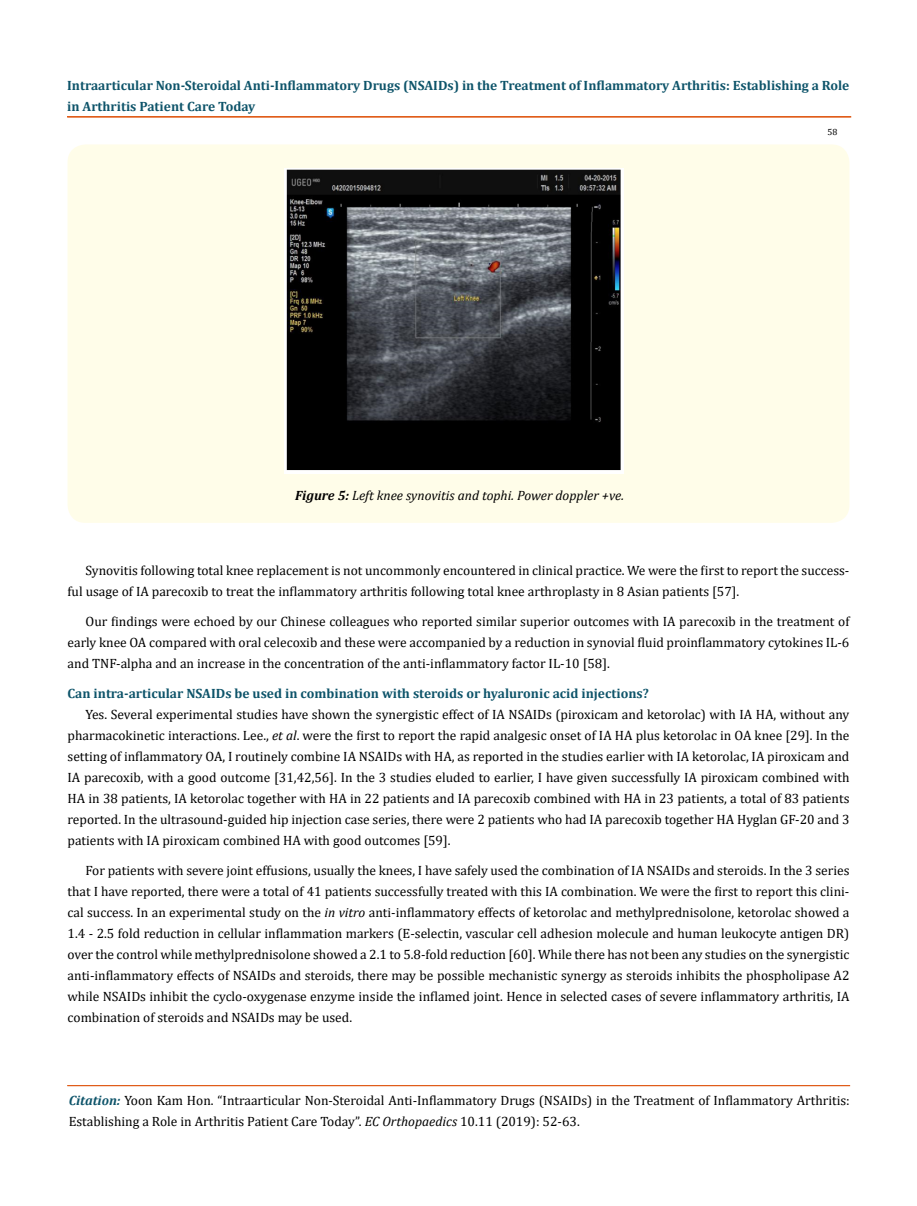
<style>
.page{position:relative;width:917px;height:1206px;background:#fff}
.page>*{position:absolute;margin:0;border:0;box-sizing:border-box;transform-origin:0 0}
.t1{font:13.5px/21px "Cambria";color:#000;text-align:justify}
.t2{font:700 13.5px/21px "Cambria";color:#0e546a}
.t3{font:italic 13.5px "Cambria";color:#000}
.t4{font:9px "Cambria";color:#000}
.s1{font-weight:700}
.s2{font-style:italic}
.s3{font-weight:700;font-style:italic;color:#0e546a}
</style>
<div class="page">
<hr style="left:68px;top:117px;width:782px;height:1px;background:#e05d1a">
<div style="left:67px;top:116px;width:783px;height:1px;border:1px solid #e05d1a"></div>
<hr style="left:68px;top:1086px;width:781px;height:1px;background:#e05d1a">
<div style="left:68px;top:1085px;width:781px;height:1px;border:1px solid #e05d1a"></div>
<div style="left:68px;top:144px;width:781px;height:379px;background:#fffde9;border-radius:18px"></div>
<img style="left:284px;top:169px;width:339px;height:304px">
<p class="t2" style="left:67px;top:75px;width:783px">Intraarticular Non-Steroidal Anti-Inflammatory Drugs (NSAIDs) in the Treatment of Inflammatory Arthritis: Establishing a Role in Arthritis Patient Care Today</p>
<p class="t3" style="left:295px;top:486px;width:330px"><span class="s1">Figure 5:</span> Left knee synovitis and tophi. Power doppler +ve.</p>
<p class="t4" style="left:827px;top:127px;width:11px">58</p>
<p class="t1" style="left:68px;top:560px;width:783px;text-indent:18px">Synovitis following total knee replacement is not uncommonly encountered in clinical practice. We were the first to report the success&shy;ful usage of IA parecoxib to treat the inflammatory arthritis following total knee arthroplasty in 8 Asian patients [57].</p>
<p class="t1" style="left:68px;top:611px;width:783px;text-indent:18px">Our findings were echoed by our Chinese colleagues who reported similar superior outcomes with IA parecoxib in the treatment of early knee OA compared with oral celecoxib and these were accompanied by a reduction in synovial fluid proinflammatory cytokines IL-6 and TNF-alpha and an increase in the concentration of the anti-inflammatory factor IL-10 [58].</p>
<p class="t2" style="left:68px;top:683px;width:582px">Can intra-articular NSAIDs be used in combination with steroids or hyaluronic acid injections?</p>
<p class="t1" style="left:68px;top:704px;width:783px;text-indent:18px">Yes. Several experimental studies have shown the synergistic effect of IA NSAIDs (piroxicam and ketorolac) with IA HA, without any pharmacokinetic interactions. Lee., <span class="s2">et al</span>. were the first to report the rapid analgesic onset of IA HA plus ketorolac in OA knee [29]. In the setting of inflammatory OA, I routinely combine IA NSAIDs with HA, as reported in the studies earlier with IA ketorolac, IA piroxicam and IA parecoxib, with a good outcome [31,42,56]. In the 3 studies eluded to earlier, I have given successfully IA piroxicam combined with HA in 38 patients, IA ketorolac together with HA in 22 patients and IA parecoxib combined with HA in 23 patients, a total of 83 patients reported. In the ultrasound-guided hip injection case series, there were 2 patients who had IA parecoxib together HA Hyglan GF-20 and 3 patients with IA piroxicam combined HA with good outcomes [59].</p>
<p class="t1" style="left:68px;top:860px;width:783px;text-indent:18px">For patients with severe joint effusions, usually the knees, I have safely used the combination of IA NSAIDs and steroids. In the 3 series that I have reported, there were a total of 41 patients successfully treated with this IA combination. We were the first to report this clini&shy;cal success. In an experimental study on the <span class="s2">in vitro</span> anti-inflammatory effects of ketorolac and methylprednisolone, ketorolac showed a 1.4 - 2.5 fold reduction in cellular inflammation markers (E-selectin, vascular cell adhesion molecule and human leukocyte antigen DR) over the control while methylprednisolone showed a 2.1 to 5.8-fold reduction [60]. While there has not been any studies on the synergistic anti-inflammatory effects of NSAIDs and steroids, there may be possible mechanistic synergy as steroids inhibits the phospholipase A2 while NSAIDs inhibit the cyclo-oxygenase enzyme inside the inflamed joint. Hence in selected cases of severe inflammatory arthritis, IA combination of steroids and NSAIDs may be used.</p>
<p class="t1" style="left:69px;top:1090px;width:782px"><span class="s3">Citation:</span> Yoon Kam Hon. “Intraarticular Non-Steroidal Anti-Inflammatory Drugs (NSAIDs) in the Treatment of Inflammatory Arthritis:<br>Establishing a Role in Arthritis Patient Care Today”. <span class="s2">EC Orthopaedics</span> 10.11 (2019): 52-63.</p>
</div>
